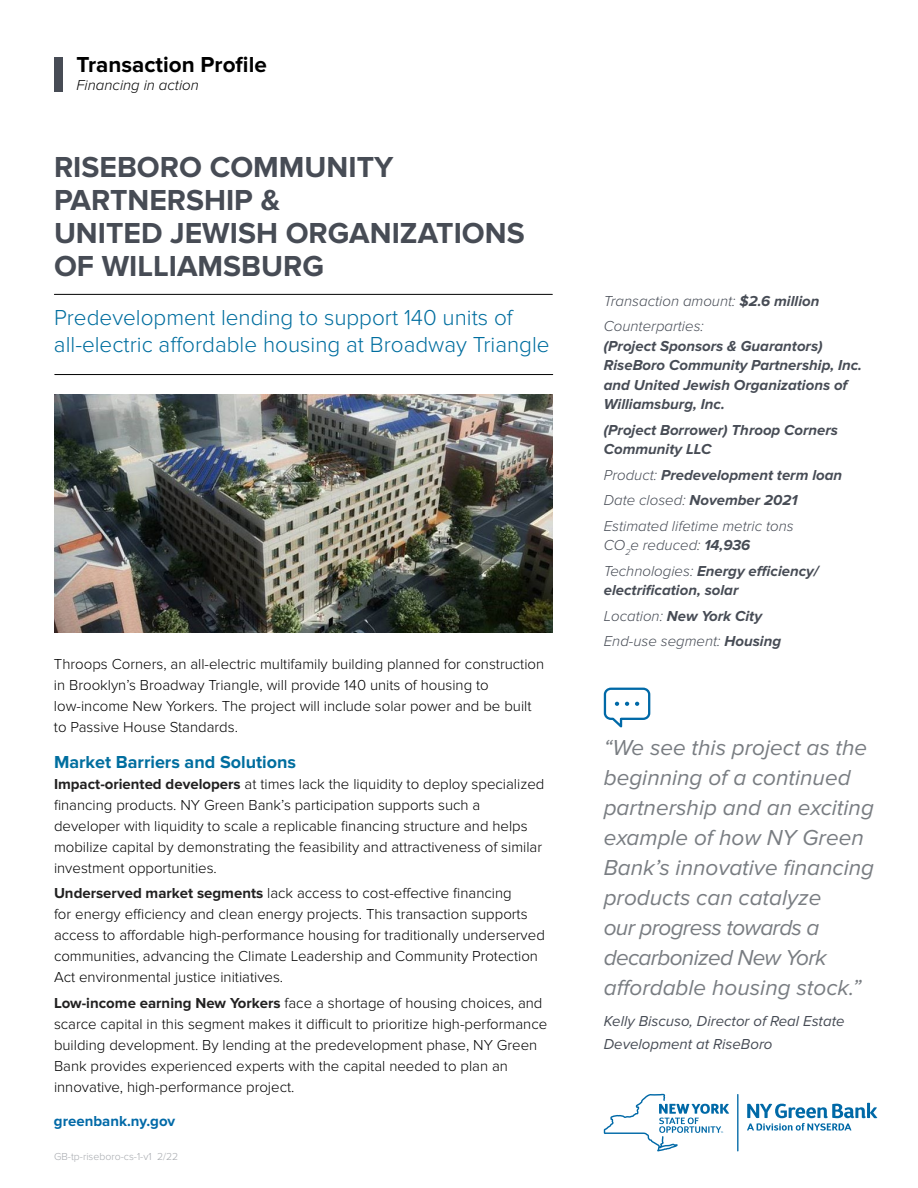
<style>
.page{position:relative;width:918px;height:1188px;background:#fff}
.page>*{position:absolute;margin:0;border:0;box-sizing:border-box;transform-origin:0 0}
.NYGB_Intro_Header{font:700 30px/33px "Proxima Nova";color:#474c55}
.NYGB_Quote{font:italic 22.5px/30px "Proxima Nova";color:#797d82}
.NYGB_Between_the_Lin{font:300 22.5px/27px "Proxima Nova";color:#006e9f}
.NYGB_Transaction_Pro{font:700 22.5px "Proxima Nova";color:#000}
.NYGB_Barriers_Soluti{font:700 18px "Proxima Nova";color:#006e9f}
.NYGB_Body{font:300 15px/21px "Proxima Nova";color:#000}
.NYGB_Right_Nav_Subhe{font:italic 700 15px/19.5px "Proxima Nova";color:#474c55}
.NYGB_Right_Nav_Subhe-2{font:italic 300 15px/19.5px "Proxima Nova";color:#474c55}
.NYGB_Quote_Byline{font:italic 15px/22.5px "Proxima Nova";color:#474c55}
.NYGB_Financing_in_Ac{font:italic 300 15px "Proxima Nova";color:#000}
.NYGB_Body-2{font:700 15px "Proxima Nova";color:#0069a7}
.t1{font:300 10.5px "Proxima Nova";color:#a6a9ae}
.s1{font-weight:700;color:#222121}
.s2{font-weight:700}
.s3{font-weight:300}
</style>
<div class="page">
<img style="left:54px;top:394px;width:499px;height:239px">
<hr style="left:54px;top:294px;width:498px;height:1px;background:#000">
<hr style="left:55px;top:374px;width:498px;height:1px;background:#000">
<svg style="left:603px;top:687px;width:48px;height:41px"></svg>
<div style="left:54px;top:57px;width:9px;height:35px;background:#474c55"></div>
<hr style="left:737px;top:1094px;width:1px;height:57px;background:#0069a7">
<svg style="left:604px;top:1094px;width:125px;height:57px"></svg>
<svg style="left:747px;top:1103px;width:130px;height:28px"></svg>
<p class="NYGB_Transaction_Pro" style="left:76px;top:51px;width:192px">Transaction Profile</p>
<p class="NYGB_Financing_in_Ac" style="left:76px;top:76px;width:124px">Financing in action</p>
<p class="NYGB_Intro_Header" style="left:54px;top:151px;width:472px">RISEBORO COMMUNITY<br>PARTNERSHIP &amp;<br>UNITED JEWISH ORGANIZATIONS<br>OF WILLIAMSBURG</p>
<p class="NYGB_Between_the_Lin" style="left:54px;top:305px;width:497px">Predevelopment lending to support 140 units of all-electric affordable housing at Broadway Triangle</p>
<p class="NYGB_Body" style="left:54px;top:654px;width:492px">Throops Corners, an all-electric multifamily building planned for construction in Brooklyn’s Broadway Triangle, will provide 140 units of housing to low-income New Yorkers. The project will include solar power and be built to Passive House Standards.</p>
<p class="NYGB_Barriers_Soluti" style="left:54px;top:752px;width:244px">Market Barriers and Solutions</p>
<p class="NYGB_Body" style="left:54px;top:774px;width:492px"><span class="s1">Impact-oriented developers</span> at times lack the liquidity to deploy specialized financing products. NY Green Bank’s participation supports such a developer with liquidity to scale a replicable financing structure and helps mobilize capital by demonstrating the feasibility and attractiveness of similar investment opportunities.</p>
<p class="NYGB_Body" style="left:54px;top:883px;width:492px"><span class="s1">Underserved market segments</span> lack access to cost-effective financing<br>for energy efficiency and clean energy projects. This transaction supports access to affordable high-performance housing for traditionally underserved communities, advancing the Climate Leadership and Community Protection Act environmental justice initiatives.</p>
<p class="NYGB_Body" style="left:54px;top:993px;width:495px"><span class="s1">Low-income earning New Yorkers</span> face a shortage of housing choices, and scarce capital in this segment makes it difficult to prioritize high-performance building development. By lending at the predevelopment phase, NY Green Bank provides experienced experts with the capital needed to plan an innovative, high-performance project.</p>
<p class="NYGB_Body-2" style="left:54px;top:1112px;width:123px">greenbank.ny.gov</p>
<p class="t1" style="left:54px;top:1150px;width:126px">GB-tp-riseboro-cs-1-v1 2/22</p>
<p class="NYGB_Right_Nav_Subhe-2" style="left:604px;top:291px;width:217px">Transaction amount: <span class="s2">$2.6 million</span></p>
<p class="NYGB_Right_Nav_Subhe" style="left:604px;top:317px;width:260px"><span class="s3">Counterparties:<br></span>(Project Sponsors &amp; Guarantors)<br>RiseBoro Community Partnership, Inc. and United Jewish Organizations of<br>Williamsburg, Inc.</p>
<p class="NYGB_Right_Nav_Subhe" style="left:604px;top:420px;width:236px">(Project Borrower) Throop Corners<br>Community LLC</p>
<p class="NYGB_Right_Nav_Subhe" style="left:604px;top:465px;width:240px"><span class="s3">Product:</span> Predevelopment term loan</p>
<p class="NYGB_Right_Nav_Subhe" style="left:604px;top:491px;width:195px"><span class="s3">Date closed:</span> November 2021</p>
<p class="NYGB_Right_Nav_Subhe-2" style="left:604px;top:516px;width:192px">Estimated lifetime metric tons<br>CO<sub>2</sub>e reduced: <span class="s2">14,936</span></p>
<p class="NYGB_Right_Nav_Subhe" style="left:604px;top:561px;width:217px"><span class="s3">Technologies:</span> Energy efficiency/ electrification, solar</p>
<p class="NYGB_Right_Nav_Subhe" style="left:604px;top:606px;width:160px"><span class="s3">Location:</span> New York City</p>
<p class="NYGB_Right_Nav_Subhe-2" style="left:604px;top:632px;width:179px">End-use segment: <span class="s2">Housing</span></p>
<p class="NYGB_Quote" style="left:604px;top:733px;width:272px">“We see this project as the beginning of a continued partnership and an exciting example of how NY Green<br>Bank’s innovative financing products can catalyze<br>our progress towards a decarbonized New York affordable housing stock.”</p>
<p class="NYGB_Quote_Byline" style="left:604px;top:1010px;width:242px">Kelly Biscuso, Director of Real Estate<br>Development at RiseBoro</p>
</div>
